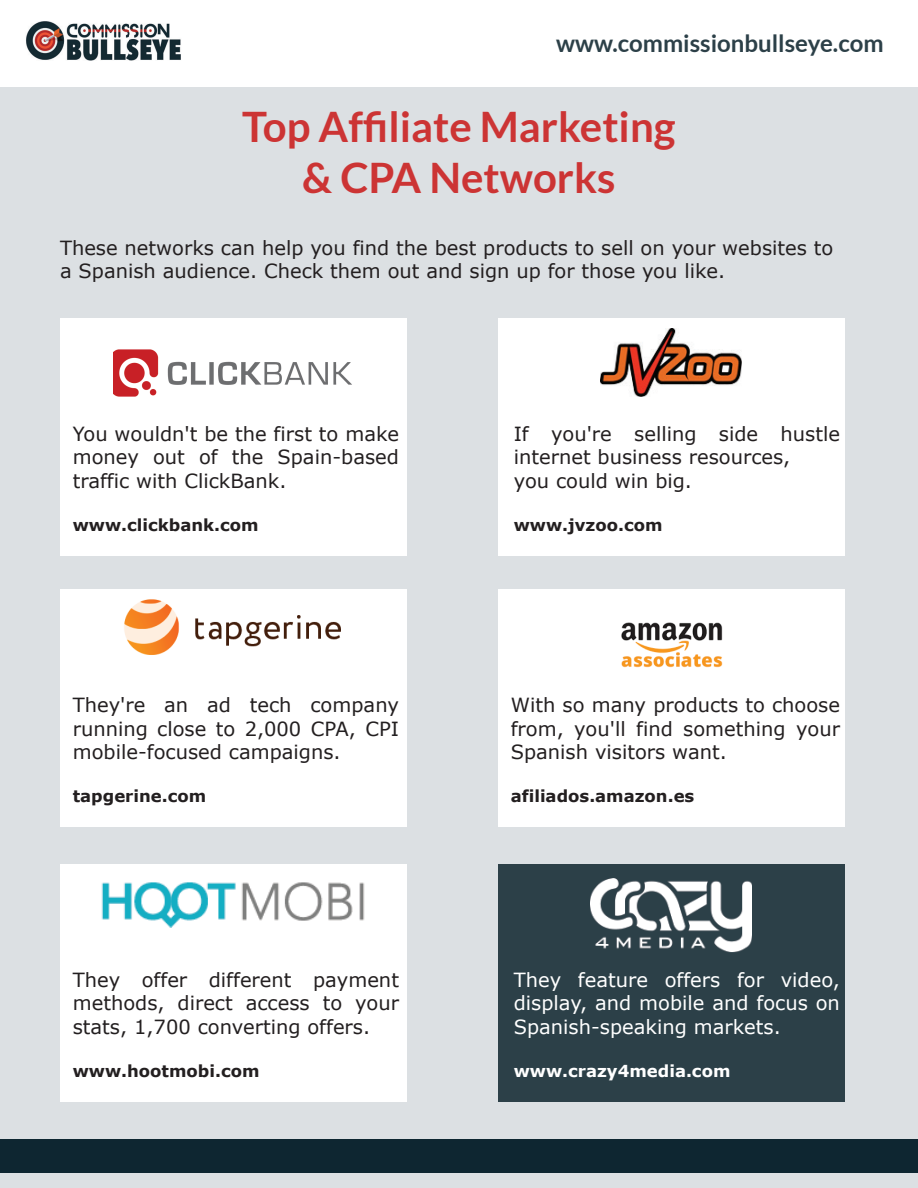
<style>
.page{position:relative;width:918px;height:1188px;background:#dce0e3}
.page>*{position:absolute;margin:0;border:0;box-sizing:border-box;transform-origin:0 0}
.t1{font:700 42px/50.4px "Lato";color:#cc3434;text-align:center}
.t2{font:700 24px "Lato";color:#2c4048}
.t3{font:19.5px/23.4px "Verdana";color:#231f20;text-align:justify}
.t4{font:19.5px/23.4px "Verdana";color:#fff;text-align:justify}
.t5{font:700 16.5px "Verdana";color:#231f20}
.t6{font:700 16.5px "Verdana";color:#fff}
</style>
<div class="page">
<div style="left:0;top:0;width:918px;height:86px;background:#fff"></div>
<div style="left:0;top:1139px;width:918px;height:34px;background:#0e2631"></div>
<img style="left:26px;top:21px;width:155px;height:40px">
<div style="left:60px;top:318px;width:346px;height:238px;background:#fff"></div>
<div style="left:498px;top:318px;width:346px;height:238px;background:#fff"></div>
<img style="left:114px;top:349px;width:238px;height:48px">
<img style="left:601px;top:328px;width:141px;height:69px">
<div style="left:60px;top:590px;width:346px;height:237px;background:#fff"></div>
<div style="left:60px;top:864px;width:346px;height:238px;background:#fff"></div>
<div style="left:498px;top:864px;width:346px;height:238px;background:#2c4048"></div>
<div style="left:498px;top:590px;width:346px;height:237px;background:#fff"></div>
<img style="left:621px;top:622px;width:102px;height:46px">
<img style="left:124px;top:599px;width:217px;height:56px">
<img style="left:591px;top:878px;width:161px;height:75px">
<img style="left:101px;top:882px;width:264px;height:45px">
<p class="t2" style="left:556px;top:30px;width:329px">www.commissionbullseye.com</p>
<h1 class="t1" style="left:242px;top:101px;width:435px">Top Affiliate Marketing &amp; CPA Networks</h1>
<p class="t3" style="left:60px;top:236px;width:775px">These networks can help you find the best products to sell on your websites to a Spanish audience. Check them out and sign up for those you like.</p>
<p class="t3" style="left:73px;top:422px;width:328px">You wouldn't be the first to make money out of the Spain-based traffic with ClickBank.</p>
<p class="t5" style="left:73px;top:513px;width:188px">www.clickbank.com</p>
<p class="t3" style="left:73px;top:693px;width:328px">They're an ad tech company running close to 2,000 CPA, CPI mobile-focused campaigns.</p>
<p class="t5" style="left:73px;top:785px;width:135px">tapgerine.com</p>
<p class="t3" style="left:73px;top:968px;width:328px">They offer different payment methods, direct access to your stats, 1,700 converting offers.</p>
<p class="t5" style="left:73px;top:1059px;width:188px">www.hootmobi.com</p>
<p class="t3" style="left:514px;top:422px;width:328px;text-align:left">If you're selling side hustle internet business resources,<br>you could win big.</p>
<p class="t5" style="left:514px;top:513px;width:150px">www.jvzoo.com</p>
<p class="t3" style="left:511px;top:693px;width:331px">With so many products to choose from, you'll find something your Spanish visitors want.</p>
<p class="t5" style="left:511px;top:785px;width:185px">afiliados.amazon.es</p>
<p class="t4" style="left:514px;top:968px;width:328px">They feature offers for video, display, and mobile and focus on Spanish-speaking markets.</p>
<p class="t6" style="left:514px;top:1059px;width:218px">www.crazy4media.com</p>
</div>
